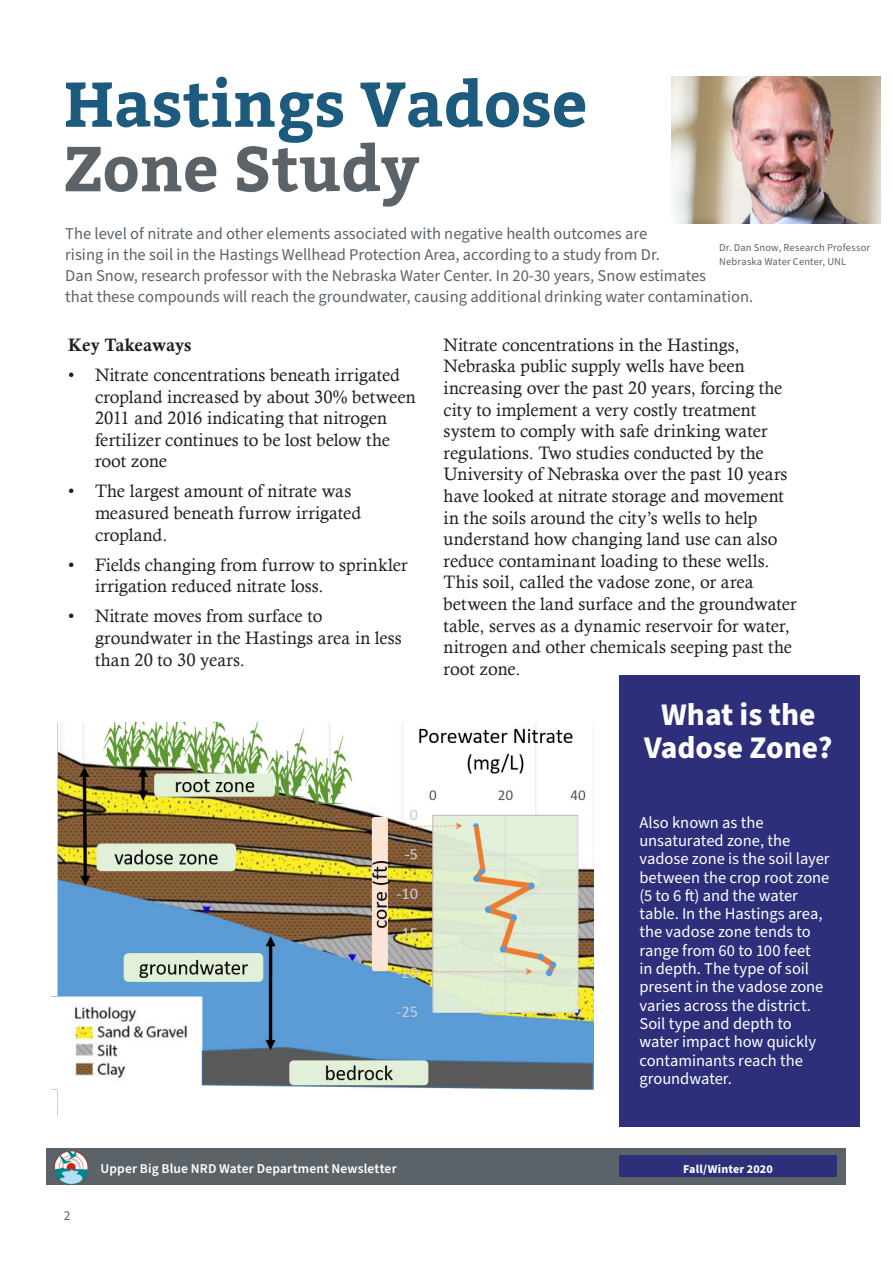
<style>
.page{position:relative;width:893px;height:1263px;background:#fff}
.page>*{position:absolute;margin:0;border:0;box-sizing:border-box;transform-origin:0 0}
._42_Header_gray_Bitt{font:700 63px/64.5px "Bitter";color:#1c5a7e}
._21_Header_gray_Bitt{font:700 31.5px/33px "Source Sans Pro";color:#fff;text-align:center}
._8_Content_gray_Sour{font:18px/21.6px "Calisto";color:#231f20}
._8_Content_gray_Sour-2{font:18px "Calis MT Bol";color:#231f20}
._10_Subheader_gray_S{font:16.5px/21px "Source Sans Pro";color:#5b6369}
._9_Content_gray_Sour{font:16.5px/18.3px "Source Sans Pro";color:#fff}
._9_Content_gray_Sour-2{font:600 13.5px "Source Sans Pro";letter-spacing:.01em;color:#fff}
._9_Content_gray_Sour-3{font:13.5px "Source Sans Pro";color:#5b6369}
._8_Content_gray_C_So{font:700 12px "Source Sans Pro";letter-spacing:.015em;color:#fff}
._7_9_Content_gray_So{font:10.5px/13.5px "Source Sans Pro";letter-spacing:.015em;color:#5b6369}
.s1{color:#5b6369}
</style>
<div class="page">
<div style="left:619px;top:675px;width:241px;height:451px;background:#2d2f7b"></div>
<img style="left:672px;top:77px;width:209px;height:146px">
<div style="left:47px;top:1148px;width:799px;height:37px;background:#5b6369"></div>
<img style="left:54px;top:1149px;width:35px;height:35px">
<div style="left:619px;top:1156px;width:218px;height:21px;background:#2d2f7b"></div>
<img style="left:52px;top:723px;width:541px;height:392px">
<p class="_42_Header_gray_Bitt" style="left:64px;top:74px;width:525px">Hastings Vadose<br><span class="s1">Zone Study</span></p>
<p class="_10_Subheader_gray_S" style="left:65px;top:224px;width:689px">The level of nitrate and other elements associated with negative health outcomes are<br>rising in the soil in the Hastings Wellhead Protection Area, according to a study from Dr.<br>Dan Snow, research professor with the Nebraska Water Center. In 20-30 years, Snow estimates<br>that these compounds will reach the groundwater, causing additional drinking water contamination.</p>
<p class="_7_9_Content_gray_So" style="left:719px;top:241px;width:153px">Dr. Dan Snow, Research Professor<br>Nebraska Water Center, UNL</p>
<p class="_8_Content_gray_Sour-2" style="left:68px;top:334px;width:125px">Key Takeaways</p>
<p class="_8_Content_gray_Sour" style="left:95px;top:364px;width:322px;text-indent:-27px">• Nitrate concentrations beneath irrigated cropland increased by about 30% between 2011 and 2016 indicating that nitrogen fertilizer continues to be lost below the root zone</p>
<p class="_8_Content_gray_Sour" style="left:95px;top:480px;width:268px;text-indent:-27px">• The largest amount of nitrate was measured beneath furrow irrigated cropland.</p>
<p class="_8_Content_gray_Sour" style="left:95px;top:554px;width:314px;text-indent:-27px">• Fields changing from furrow to sprinkler irrigation reduced nitrate loss.</p>
<p class="_8_Content_gray_Sour" style="left:95px;top:605px;width:308px;text-indent:-27px">• Nitrate moves from surface to groundwater in the Hastings area in less than 20 to 30 years.</p>
<p class="_8_Content_gray_Sour" style="left:444px;top:334px;width:354px">Nitrate concentrations in the Hastings, Nebraska public supply wells have been increasing over the past 20 years, forcing the city to implement a very costly treatment system to comply with safe drinking water regulations. Two studies conducted by the University of Nebraska over the past 10 years have looked at nitrate storage and movement in the soils around the city’s wells to help understand how changing land use can also reduce contaminant loading to these wells.<br>This soil, called the vadose zone, or area between the land surface and the groundwater table, serves as a dynamic reservoir for water, nitrogen and other chemicals seeping past the root zone.</p>
<p class="_21_Header_gray_Bitt" style="left:644px;top:698px;width:190px">What is the<br>Vadose Zone?</p>
<p class="_9_Content_gray_Sour" style="left:639px;top:813px;width:192px">Also known as the unsaturated zone, the vadose zone is the soil layer between the crop root zone (5 to 6 ft) and the water table. In the Hastings area, the vadose zone tends to range from 60 to 100 feet<br>in depth. The type of soil present in the vadose zone varies across the district.<br>Soil type and depth to water impact how quickly contaminants reach the groundwater.</p>
<p class="_9_Content_gray_Sour-3" style="left:64px;top:1207px;width:8px">2</p>
<p class="_9_Content_gray_Sour-2" style="left:101px;top:1160px;width:298px">Upper Big Blue NRD Water Department Newsletter</p>
<p class="_8_Content_gray_C_So" style="left:683px;top:1160px;width:91px">Fall/Winter 2020</p>
</div>
